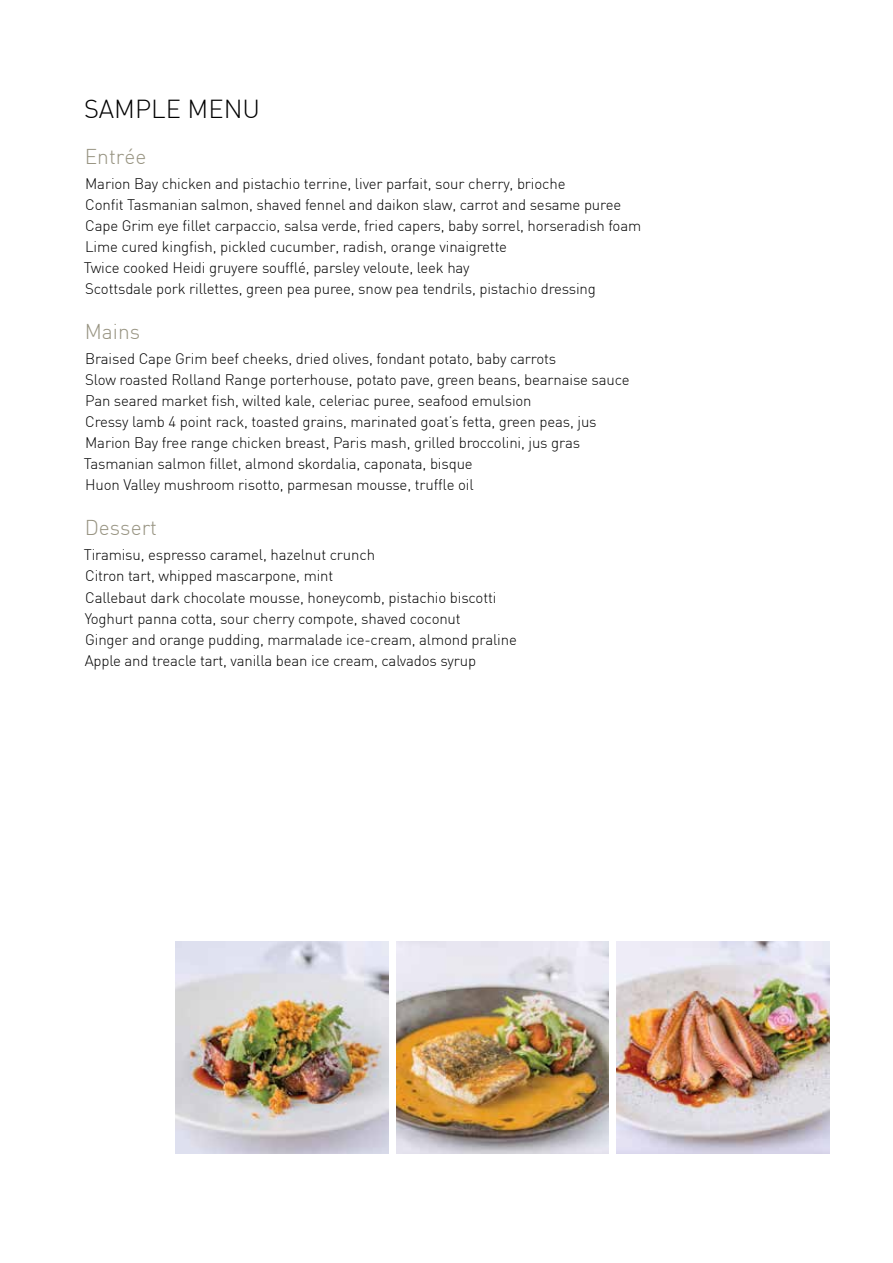
<style>
.page{position:relative;width:893px;height:1263px;background:#fff}
.page>*{position:absolute;margin:0;border:0;box-sizing:border-box;transform-origin:0 0}
.t1{font:300 25.5px "DIN";color:#000}
.t2{font:300 21px "DIN";color:#989482}
.t3{font:300 15px/21px "DIN";letter-spacing:-.01em;color:#000}
</style>
<div class="page">
<img style="left:617px;top:941px;width:212px;height:213px">
<img style="left:396px;top:941px;width:213px;height:213px">
<img style="left:175px;top:941px;width:213px;height:213px">
<h1 class="t1" style="left:84px;top:94px;width:178px">SAMPLE MENU</h1>
<h2 class="t2" style="left:85px;top:143px;width:63px">Entrée</h2>
<p class="t3" style="left:84px;top:173px;width:559px">Marion Bay chicken and pistachio terrine, liver parfait, sour cherry, brioche<br>Confit Tasmanian salmon, shaved fennel and daikon slaw, carrot and sesame puree Cape Grim eye fillet carpaccio, salsa verde, fried capers, baby sorrel, horseradish foam Lime cured kingfish, pickled cucumber, radish, orange vinaigrette<br>Twice cooked Heidi gruyere soufflé, parsley veloute, leek hay<br>Scottsdale pork rillettes, green pea puree, snow pea tendrils, pistachio dressing</p>
<h2 class="t2" style="left:85px;top:318px;width:57px">Mains</h2>
<p class="t3" style="left:84px;top:348px;width:547px">Braised Cape Grim beef cheeks, dried olives, fondant potato, baby carrots<br>Slow roasted Rolland Range porterhouse, potato pave, green beans, bearnaise sauce Pan seared market fish, wilted kale, celeriac puree, seafood emulsion<br>Cressy lamb 4 point rack, toasted grains, marinated goat’s fetta, green peas, jus Marion Bay free range chicken breast, Paris mash, grilled broccolini, jus gras Tasmanian salmon fillet, almond skordalia, caponata, bisque<br>Huon Valley mushroom risotto, parmesan mousse, truffle oil</p>
<h2 class="t2" style="left:85px;top:515px;width:74px">Dessert</h2>
<p class="t3" style="left:84px;top:544px;width:435px">Tiramisu, espresso caramel, hazelnut crunch<br>Citron tart, whipped mascarpone, mint<br>Callebaut dark chocolate mousse, honeycomb, pistachio biscotti Yoghurt panna cotta, sour cherry compote, shaved coconut<br>Ginger and orange pudding, marmalade ice-cream, almond praline Apple and treacle tart, vanilla bean ice cream, calvados syrup</p>
</div>
